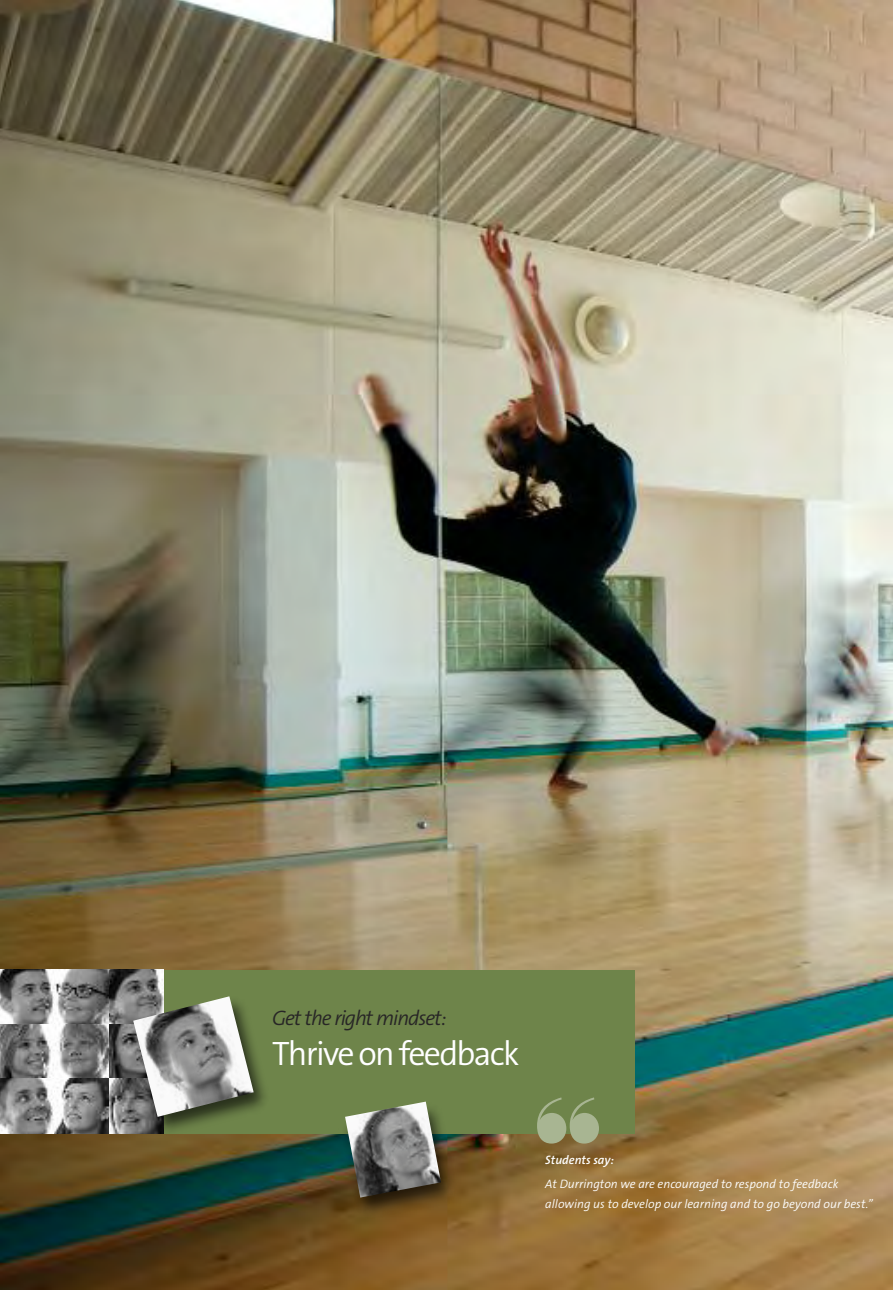
<style>
.page{position:relative;width:893px;height:1290px;background:#fff}
.page>*{position:absolute;margin:0;border:0;box-sizing:border-box;transform-origin:0 0}
.t1{font:104.48px "Monotype Sorts";color:#a8b592}
.t2{font:300 34.12px "The Sans B4";letter-spacing:-.05em;color:#fff}
.t3{font:italic 300 21px "The Sans B4";letter-spacing:-.05em;color:#272526}
.t4{font:italic 300 12.25px/19.2px "The Sans B4";color:#fff}
.t5{font:italic 600 12.25px "The Sans B6";color:#fff}
</style>
<div class="page">
<img style="left:0;top:0;width:893px;height:1290px">
<div style="left:164px;top:969px;width:471px;height:164px;background:#6e844a"></div>
<img style="left:0;top:969px;width:55px;height:55px">
<svg style="left:55px;top:969px;width:54px;height:55px;background:#878787"></svg>
<svg style="left:109px;top:969px;width:55px;height:55px"></svg>
<svg style="left:0;top:1024px;width:55px;height:55px;background:#828282"></svg>
<svg style="left:55px;top:1024px;width:54px;height:55px;background:#8b8b8b"></svg>
<svg style="left:109px;top:1024px;width:13px;height:55px"></svg>
<svg style="left:0;top:1079px;width:55px;height:54px;background:#939393"></svg>
<svg style="left:55px;top:1079px;width:54px;height:54px;background:#838383"></svg>
<svg style="left:109px;top:1079px;width:13px;height:54px"></svg>
<img style="left:122px;top:985px;width:158px;height:158px">
<img style="left:133px;top:996px;width:121px;height:121px">
<img style="left:335px;top:1133px;width:131px;height:89px">
<img style="left:345px;top:1101px;width:96px;height:96px">
<h3 class="t3" style="left:272px;top:1007px;width:176px">Get the right mindset:</h3>
<h2 class="t2" style="left:272px;top:1036px;width:249px">Thrive on feedback</h2>
<h1 class="t1" style="left:533px;top:1074px;width:71px">}</h1>
<p class="t5" style="left:545px;top:1153px;width:70px">Students say:</p>
<p class="t4" style="left:545px;top:1175px;width:329px">At Durrington we are encouraged to respond to feedback allowing us to develop our learning and to go beyond our best.”</p>
</div>
